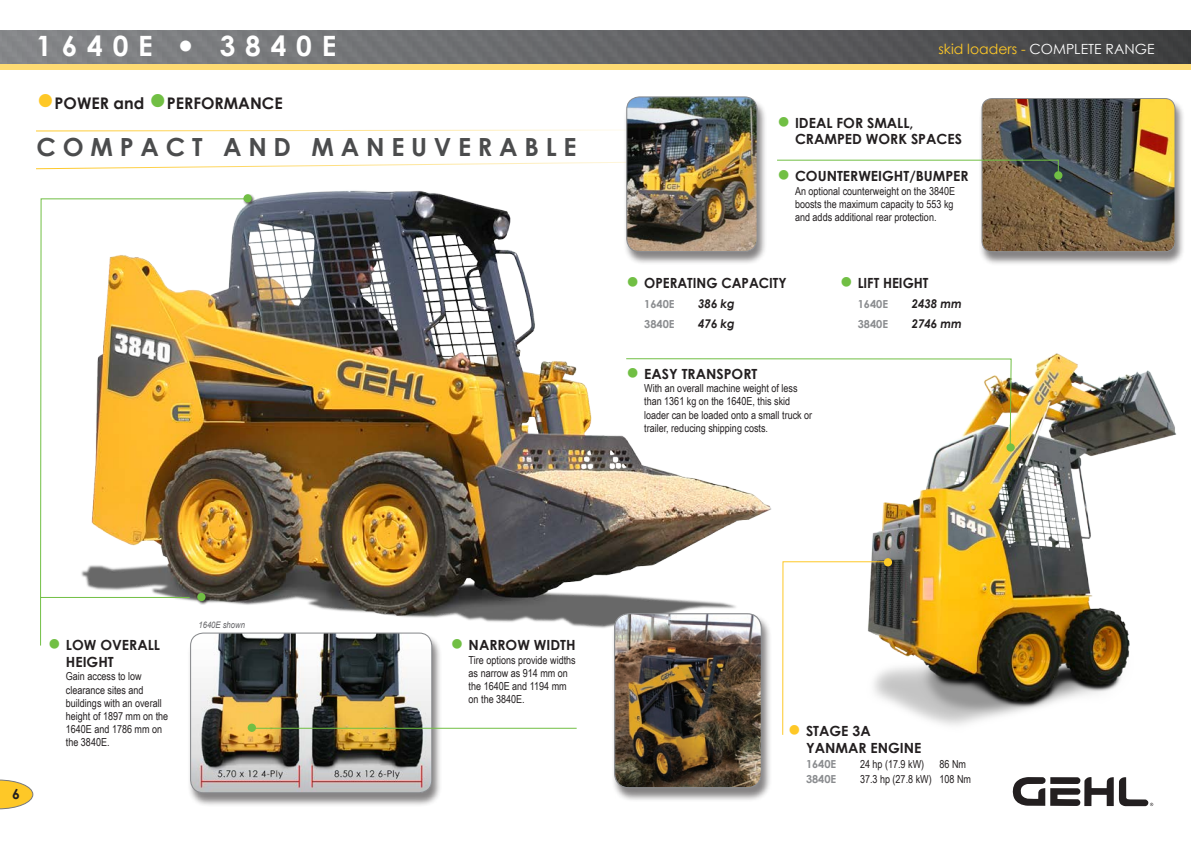
<style>
.page{position:relative;width:1191px;height:842px;background:#fff}
.page>*{position:absolute;margin:0;border:0;box-sizing:border-box;transform-origin:0 0}
.t1{font:700 28px "Century Gothic";letter-spacing:.35em;color:#fff}
.t2{font:700 25px "Century Gothic";letter-spacing:.27em;color:#4b4c4d}
.t3{font:700 16px "Century Gothic";color:#231f20}
.t4{font:700 14px/16.8px "Century Gothic";color:#231f20}
.t5{font:700 14px "Century Gothic";color:#231f20;scale:.95 1}
.t6{font:14px "Century Gothic";color:#fff}
.t7{font:italic 700 12px "Century Gothic";color:#231f20;scale:.95 1}
.t8{font:11px/13.2px "Arial Narrow";color:#231f20}
.t9{font:700 11px "Century Gothic";color:#8a8c8f}
.t10{font:italic 9px "Arial";color:#636366;scale:.85 1}
.s1{font-size:25px}
.s2{font-size:30px;color:#fec827}
.s3{font-size:30px;color:#71bf44}
.s4{color:#fec827}
.s5{font-size:22px;color:#71bf44}
.s6{font-size:22px;color:#fec827}
</style>
<div class="page">
<svg style="left:1012px;top:777px;width:141px;height:29px"></svg>
<svg style="left:0;top:779px;width:33px;height:30px"></svg>
<img style="left:0;top:30px;width:1191px;height:34px">
<div style="left:0;top:64px;width:1191px;height:5px;background:#fedb73"></div>
<img style="left:174px;top:190px;width:597px;height:438px">
<img style="left:871px;top:353px;width:306px;height:373px">
<img style="left:40px;top:198px;width:209px;height:400px">
<svg style="left:782px;top:561px;width:107px;height:174px"></svg>
<div style="left:883px;top:557px;width:13px;height:13px;background:#231f20;opacity:.75"></div>
<div style="left:883px;top:558px;width:9px;height:8px;background:#fecb26;border-radius:50%"></div>
<svg style="left:36px;top:162px;width:587px;height:8px"></svg>
<svg style="left:36px;top:129px;width:587px;height:3px"></svg>
<div style="left:611px;top:614px;width:160px;height:188px;background:#231f20;opacity:.55"></div>
<img style="left:614px;top:614px;width:147px;height:174px">
<div style="left:614px;top:613px;width:148px;height:175px;border:1px solid #8a8c8f;border-radius:14px"></div>
<div style="left:187px;top:633px;width:255px;height:174px;background:#231f20;opacity:.55"></div>
<img style="left:191px;top:633px;width:241px;height:160px">
<div style="left:190px;top:632px;width:242px;height:161px;border:1px solid #8a8c8f;border-radius:13px"></div>
<div style="left:243px;top:193px;width:13px;height:13px;background:#231f20;opacity:.75"></div>
<div style="left:243px;top:194px;width:9px;height:8px;background:#71bf44;border-radius:50%"></div>
<div style="left:978px;top:99px;width:207px;height:167px;background:#231f20;opacity:.55"></div>
<img style="left:982px;top:99px;width:193px;height:153px">
<div style="left:981px;top:98px;width:194px;height:154px;border:1px solid #8a8c8f;border-radius:10px"></div>
<svg style="left:625px;top:358px;width:387px;height:87px"></svg>
<div style="left:1006px;top:443px;width:8px;height:9px;background:#71bf44;border-radius:50%"></div>
<hr style="left:252px;top:728px;width:324px;height:1px;background:#71bf44">
<div style="left:248px;top:724px;width:8px;height:8px;background:#71bf44;border-radius:50%"></div>
<div style="left:1054px;top:171px;width:8px;height:9px;background:#71bf44;border-radius:50%"></div>
<div style="left:623px;top:97px;width:144px;height:168px;background:#231f20;opacity:.55"></div>
<img style="left:627px;top:97px;width:130px;height:155px">
<div style="left:626px;top:96px;width:131px;height:156px;border:1px solid #8a8c8f;border-radius:13px"></div>
<svg style="left:777px;top:159px;width:282px;height:17px"></svg>
<div style="left:196px;top:592px;width:13px;height:13px;background:#231f20;opacity:.75"></div>
<div style="left:197px;top:593px;width:8px;height:8px;background:#71bf44;border-radius:50%"></div>
<hr style="left:40px;top:598px;width:1px;height:47px;background:#71bf44">
<p class="t1" style="left:36px;top:25px;width:302px">1640E <span class="s1">●</span> 3840E</p>
<p class="t3" style="left:36px;top:91px;width:248px"><span class="s2">●</span>POWER and <span class="s3">●</span>PERFORMANCE</p>
<p class="t2" style="left:37px;top:128px;width:541px">COMPACT AND MANEUVERABLE</p>
<p class="t6" style="left:938px;top:39px;width:217px"><span class="s4">skid loaders -</span> COMPLETE RANGE</p>
<p class="t4" style="left:795px;top:113px;width:168px;text-indent:-18px"><span class="s5">●</span> IDEAL FOR SMALL,<br>CRAMPED WORK SPACES</p>
<p class="t4" style="left:777px;top:167px;width:193px"><span class="s5">●</span> COUNTERWEIGHT/BUMPER</p>
<p class="t8" style="left:795px;top:184px;width:161px">An optional counterweight on the 3840E boosts the maximum capacity to 553 kg and adds additional rear protection.</p>
<p class="t5" style="left:626px;top:272px;width:171px"><span class="s5">●</span> OPERATING CAPACITY</p>
<p class="t9" style="left:644px;top:296px;width:32px">1640E</p>
<p class="t7" style="left:698px;top:295px;width:40px">386 kg</p>
<p class="t9" style="left:644px;top:316px;width:32px">3840E</p>
<p class="t7" style="left:698px;top:315px;width:40px">476 kg</p>
<p class="t4" style="left:626px;top:365px;width:133px"><span class="s5">●</span> EASY TRANSPORT</p>
<p class="t8" style="left:644px;top:381px;width:169px">With an overall machine weight of less than 1361 kg on the 1640E, this skid loader can be loaded onto a small truck or trailer, reducing shipping costs.</p>
<p class="t5" style="left:839px;top:272px;width:95px"><span class="s5">●</span> LIFT HEIGHT</p>
<p class="t9" style="left:857px;top:296px;width:32px">1640E</p>
<p class="t7" style="left:911px;top:295px;width:54px">2438 mm</p>
<p class="t9" style="left:857px;top:316px;width:32px">3840E</p>
<p class="t7" style="left:911px;top:315px;width:54px">2746 mm</p>
<p class="t4" style="left:12px;top:785px;width:9px">6</p>
<p class="t4" style="left:66px;top:636px;width:96px;text-indent:-18px"><span class="s5">●</span> LOW OVERALL<br>HEIGHT</p>
<p class="t8" style="left:66px;top:669px;width:104px">Gain access to low clearance sites and buildings with an overall height of 1897 mm on the<br>1640E and 1786 mm on the 3840E.</p>
<p class="t10" style="left:198px;top:619px;width:56px">1640E shown</p>
<p class="t4" style="left:450px;top:636px;width:126px"><span class="s5">●</span> NARROW WIDTH</p>
<p class="t8" style="left:468px;top:653px;width:109px">Tire options provide widths as narrow as 914 mm on the 1640E and 1194 mm on the 3840E.</p>
<p class="t4" style="left:806px;top:722px;width:117px;text-indent:-18px"><span class="s6">●</span> STAGE 3A<br>YANMAR ENGINE</p>
<p class="t9" style="left:806px;top:755px;width:32px">1640E</p>
<p class="t8" style="left:860px;top:757px;width:66px">24 hp (17.9 kW)</p>
<p class="t8" style="left:939px;top:757px;width:28px">86 Nm</p>
<p class="t9" style="left:806px;top:770px;width:32px">3840E</p>
<p class="t8" style="left:860px;top:772px;width:113px">37.3 hp (27.8 kW) 108 Nm</p>
</div>
